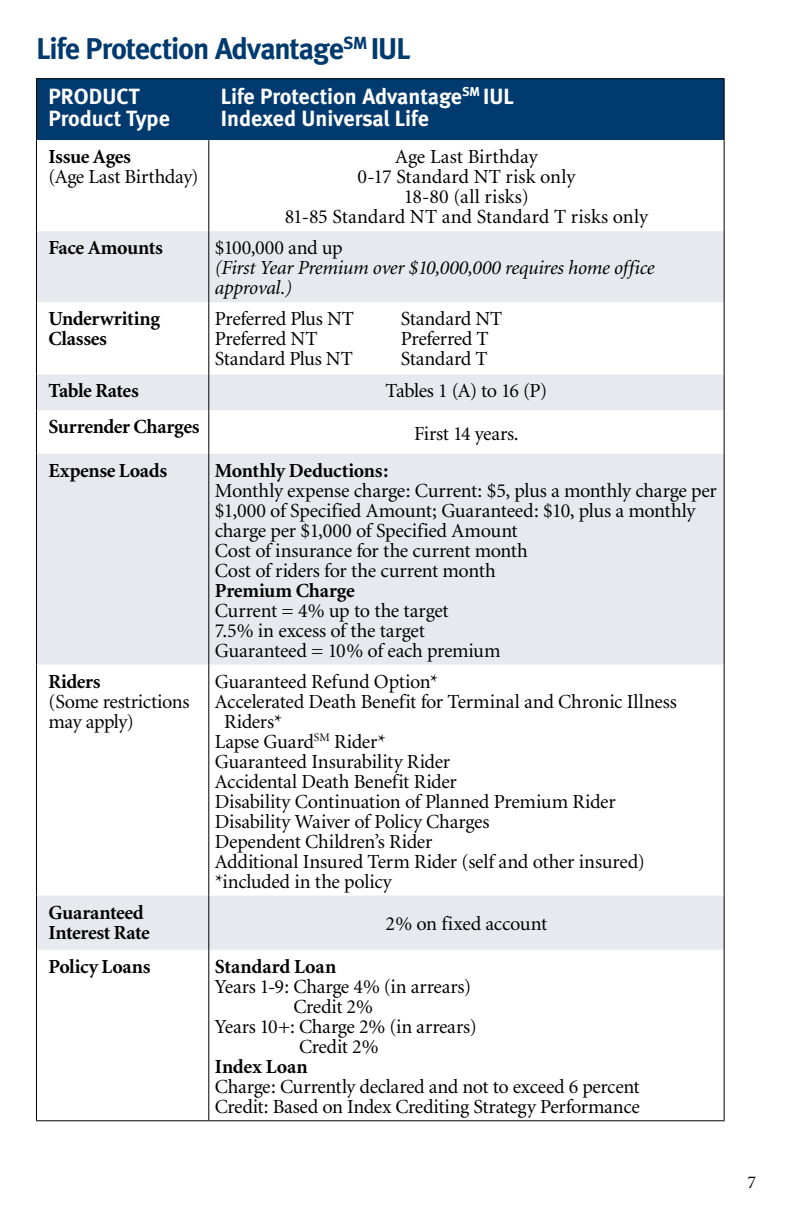
<style>
.page{position:relative;width:792px;height:1224px;background:#fff}
.page>*{position:absolute;margin:0;border:0;box-sizing:border-box;transform-origin:0 0}
.t1{font:30px "Meta Bold LF";letter-spacing:-.035em;color:#003a6f}
.t2{font:22px/22px "Meta Bold LF";color:#fff}
.t3{font:20px/20px "Minion";letter-spacing:-.015em;color:#000}
.t4{font:700 20px/20px "Minion";letter-spacing:-.015em;color:#000}
.t5{font:20px/20px "Minion";letter-spacing:.005em;color:#000;text-align:center}
.t6{font:italic 20px/20px "Minion";letter-spacing:-.015em;color:#000}
.t7{font:18px "Minion";color:#000}
</style>
<div class="page">
<div style="left:37px;top:79px;width:687px;height:61px;background:#003a6f"></div>
<svg style="left:37px;top:140px;width:687px;height:91px"></svg>
<div style="left:37px;top:231px;width:687px;height:71px;background:#e8e9ef"></div>
<svg style="left:37px;top:374px;width:687px;height:576px;fill:#e8e9ef"></svg>
<hr style="left:36px;top:140px;width:1px;height:91px;background:#000">
<hr style="left:36px;top:231px;width:1px;height:71px;background:#000">
<hr style="left:36px;top:302px;width:1px;height:72px;background:#000">
<hr style="left:36px;top:374px;width:1px;height:36px;background:#000">
<hr style="left:36px;top:410px;width:1px;height:44px;background:#000">
<hr style="left:36px;top:454px;width:1px;height:211px;background:#000">
<hr style="left:36px;top:665px;width:1px;height:231px;background:#000">
<hr style="left:36px;top:896px;width:1px;height:54px;background:#000">
<hr style="left:36px;top:950px;width:1px;height:170px;background:#000">
<hr style="left:208px;top:140px;width:1px;height:91px;background:#000">
<hr style="left:724px;top:140px;width:1px;height:91px;background:#000">
<hr style="left:208px;top:231px;width:1px;height:71px;background:#000">
<hr style="left:724px;top:231px;width:1px;height:71px;background:#000">
<hr style="left:208px;top:302px;width:1px;height:72px;background:#000">
<hr style="left:724px;top:302px;width:1px;height:72px;background:#000">
<hr style="left:208px;top:374px;width:1px;height:36px;background:#000">
<hr style="left:724px;top:374px;width:1px;height:36px;background:#000">
<hr style="left:208px;top:410px;width:1px;height:44px;background:#000">
<hr style="left:724px;top:410px;width:1px;height:44px;background:#000">
<hr style="left:208px;top:454px;width:1px;height:211px;background:#000">
<hr style="left:724px;top:454px;width:1px;height:211px;background:#000">
<hr style="left:208px;top:665px;width:1px;height:231px;background:#000">
<hr style="left:724px;top:665px;width:1px;height:231px;background:#000">
<hr style="left:208px;top:896px;width:1px;height:54px;background:#000">
<hr style="left:724px;top:896px;width:1px;height:54px;background:#000">
<hr style="left:208px;top:950px;width:1px;height:170px;background:#000">
<hr style="left:724px;top:950px;width:1px;height:170px;background:#000">
<hr style="left:36px;top:78px;width:173px;height:1px;background:#000">
<hr style="left:36px;top:79px;width:1px;height:61px;background:#000">
<hr style="left:209px;top:78px;width:516px;height:1px;background:#000">
<hr style="left:724px;top:79px;width:1px;height:61px;background:#000">
<hr style="left:36px;top:1120px;width:173px;height:1px;background:#000">
<hr style="left:209px;top:1120px;width:516px;height:1px;background:#000">
<h1 class="t1" style="left:36px;top:31px;width:376px">Life Protection Advantage<sup>SM</sup> IUL</h1>
<p class="t2" style="left:48px;top:85px;width:123px">PRODUCT<br>Product Type</p>
<p class="t2" style="left:221px;top:85px;width:294px">Life Protection Advantage<sup>SM</sup> IUL<br>Indexed Universal Life</p>
<p class="t4" style="left:48px;top:147px;width:84px">Issue Ages</p>
<p class="t3" style="left:48px;top:168px;width:152px">(Age Last Birthday)</p>
<p class="t5" style="left:285px;top:148px;width:365px">Age Last Birthday<br>0-17 Standard NT risk only<br>18-80 (all risks)<br>81-85 Standard NT and Standard T risks only</p>
<p class="t4" style="left:48px;top:238px;width:116px">Face Amounts</p>
<p class="t3" style="left:215px;top:239px;width:129px">$100,000 and up</p>
<p class="t6" style="left:215px;top:259px;width:441px">(First Year Premium over $10,000,000 requires home office approval.)</p>
<p class="t4" style="left:48px;top:309px;width:113px">Underwriting<br>Classes</p>
<p class="t3" style="left:215px;top:310px;width:141px">Preferred Plus NT</p>
<p class="t3" style="left:401px;top:310px;width:103px">Standard NT</p>
<p class="t3" style="left:215px;top:330px;width:104px">Preferred NT</p>
<p class="t3" style="left:401px;top:330px;width:89px">Preferred T</p>
<p class="t3" style="left:215px;top:350px;width:140px">Standard Plus NT</p>
<p class="t3" style="left:401px;top:350px;width:88px">Standard T</p>
<p class="t4" style="left:48px;top:382px;width:92px">Table Rates</p>
<p class="t3" style="left:386px;top:382px;width:163px">Tables 1 (A) to 16 (P)</p>
<p class="t4" style="left:48px;top:418px;width:153px">Surrender Charges</p>
<p class="t3" style="left:414px;top:424px;width:104px">First 14 years.</p>
<p class="t4" style="left:48px;top:461px;width:120px">Expense Loads</p>
<p class="t4" style="left:215px;top:461px;width:175px">Monthly Deductions:</p>
<p class="t3" style="left:215px;top:481px;width:504px">Monthly expense charge: Current: $5, plus a monthly charge per $1,000 of Specified Amount; Guaranteed: $10, plus a monthly charge per $1,000 of Specified Amount<br>Cost of insurance for the current month<br>Cost of riders for the current month</p>
<p class="t4" style="left:215px;top:581px;width:141px">Premium Charge</p>
<p class="t3" style="left:215px;top:601px;width:287px">Current = 4% up to the target<br>7.5% in excess of the target<br>Guaranteed = 10% of each premium</p>
<p class="t4" style="left:48px;top:672px;width:54px">Riders</p>
<p class="t3" style="left:48px;top:692px;width:143px">(Some restrictions may apply)</p>
<p class="t3" style="left:215px;top:672px;width:225px">Guaranteed Refund Option*</p>
<p class="t3" style="left:215px;top:692px;width:464px">Accelerated Death Benefit for Terminal and Chronic Illness</p>
<p class="t3" style="left:224px;top:712px;width:60px">Riders*</p>
<p class="t3" style="left:215px;top:732px;width:173px">Lapse Guard<sup>SM</sup> Rider*</p>
<p class="t3" style="left:215px;top:752px;width:237px">Guaranteed Insurability Rider</p>
<p class="t3" style="left:215px;top:772px;width:244px">Accidental Death Benefit Rider</p>
<p class="t3" style="left:215px;top:792px;width:402px">Disability Continuation of Planned Premium Rider</p>
<p class="t3" style="left:215px;top:812px;width:276px">Disability Waiver of Policy Charges</p>
<p class="t3" style="left:215px;top:832px;width:219px">Dependent Children’s Rider</p>
<p class="t3" style="left:215px;top:852px;width:432px">Additional Insured Term Rider (self and other insured)</p>
<p class="t3" style="left:215px;top:872px;width:179px">*included in the policy</p>
<p class="t4" style="left:49px;top:903px;width:103px">Guaranteed<br>Interest Rate</p>
<p class="t3" style="left:386px;top:915px;width:163px">2% on fixed account</p>
<p class="t4" style="left:49px;top:957px;width:103px">Policy Loans</p>
<p class="t4" style="left:215px;top:957px;width:123px">Standard Loan</p>
<p class="t3" style="left:215px;top:977px;width:258px">Years 1-9: Charge 4% (in arrears)</p>
<p class="t3" style="left:293px;top:997px;width:81px">Credit 2%</p>
<p class="t3" style="left:215px;top:1017px;width:264px">Years 10+: Charge 2% (in arrears)</p>
<p class="t3" style="left:299px;top:1037px;width:81px">Credit 2%</p>
<p class="t4" style="left:215px;top:1057px;width:95px">Index Loan</p>
<p class="t3" style="left:215px;top:1077px;width:427px">Charge: Currently declared and not to exceed 6 percent<br>Credit: Based on Index Crediting Strategy Performance</p>
<p class="t7" style="left:747px;top:1173px;width:10px">7</p>
</div>
